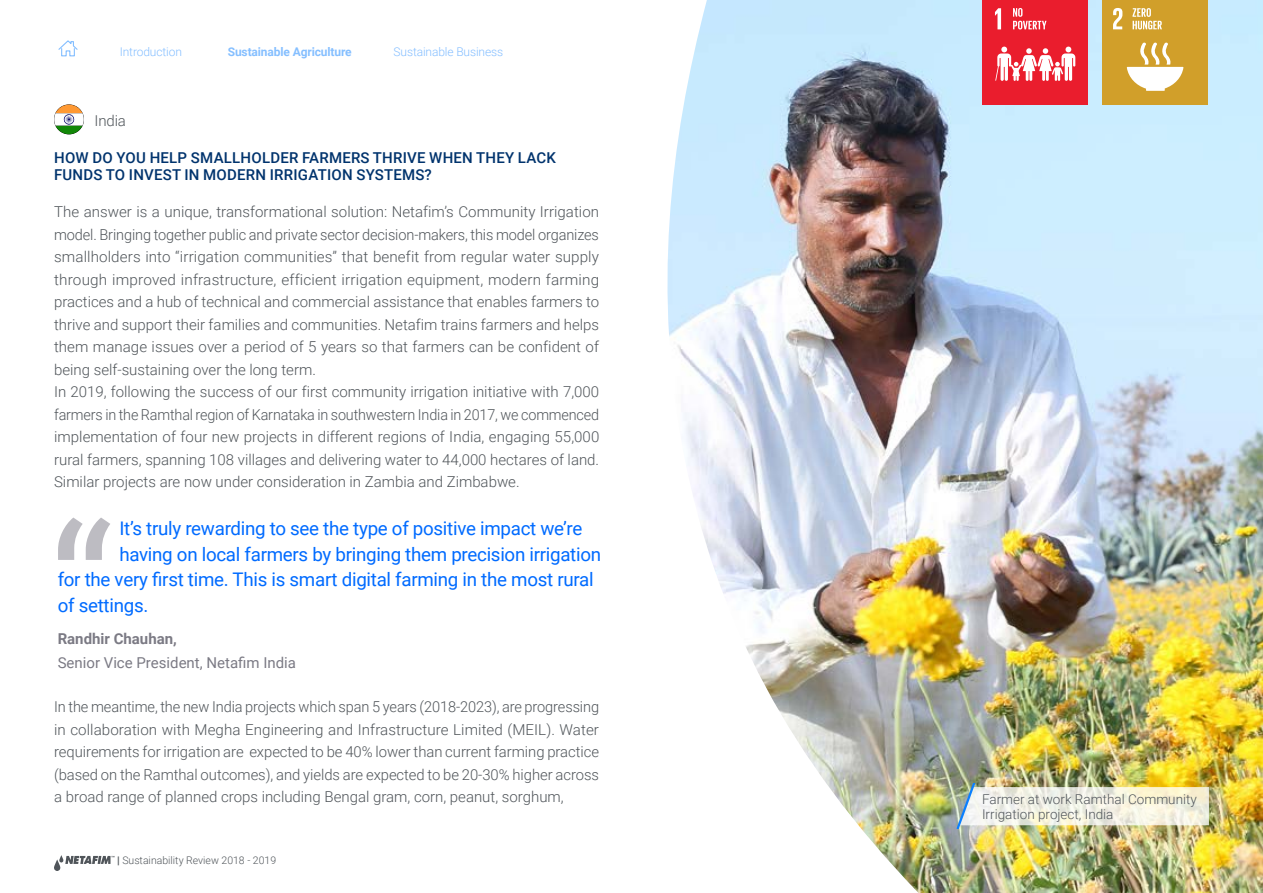
<style>
.page{position:relative;width:1263px;height:893px;background:#fff}
.page>*{position:absolute;margin:0;border:0;box-sizing:border-box;transform-origin:0 0}
.t1{font:18.75px "Roboto";letter-spacing:-.015em;color:#006bff}
.t2{font:300 15px/22.5px "Roboto";color:#50555a}
.t3{font:500 15px/17.2px "Roboto";letter-spacing:.015em;color:#00336d}
.t4{font:15px "Roboto";color:#7b7a84}
.t5{font:700 15px "Roboto";color:#7b7a84}
.t6{font:300 13.5px/15px "Roboto";color:#50555a}
.t7{font:300 12px "Roboto";letter-spacing:-.01em;color:#85bfff}
.t8{font:700 12px "Roboto";letter-spacing:-.01em;color:#85bfff}
.t9{font:300 10.5px "Roboto";color:#50555a}
.s1{font-weight:900}
</style>
<div class="page">
<svg style="left:54px;top:855px;width:61px;height:16px"></svg>
<svg style="left:58px;top:40px;width:20px;height:17px"></svg>
<svg style="left:54px;top:105px;width:30px;height:29px"></svg>
<img style="left:667px;top:0;width:596px;height:893px">
<svg style="left:58px;top:518px;width:52px;height:42px"></svg>
<div style="left:983px;top:0;width:105px;height:104px;background:#ea1d2d"></div>
<svg style="left:995px;top:8px;width:6px;height:21px"></svg>
<svg style="left:995px;top:47px;width:80px;height:34px"></svg>
<svg style="left:1013px;top:8px;width:33px;height:21px"></svg>
<div style="left:1102px;top:0;width:105px;height:104px;background:#d19f2a"></div>
<svg style="left:1113px;top:8px;width:9px;height:21px"></svg>
<svg style="left:1127px;top:42px;width:56px;height:49px"></svg>
<svg style="left:1132px;top:8px;width:30px;height:21px"></svg>
<img style="left:957px;top:783px;width:252px;height:46px">
<p class="t7" style="left:120px;top:44px;width:64px">Introduction</p>
<p class="t8" style="left:228px;top:44px;width:126px">Sustainable Agriculture</p>
<p class="t7" style="left:394px;top:44px;width:111px">Sustainable Business</p>
<p class="t2" style="left:95px;top:109px;width:33px">India</p>
<p class="t3" style="left:54px;top:148px;width:503px">HOW DO YOU HELP SMALLHOLDER FARMERS THRIVE WHEN THEY LACK<br>FUNDS TO INVEST IN MODERN IRRIGATION SYSTEMS?</p>
<p class="t2" style="left:54px;top:200px;width:547px">The answer is a unique, transformational solution: Netafim’s Community Irrigation model. Bringing together public and private sector decision-makers, this model organizes smallholders into “irrigation communities” that benefit from regular water supply through improved infrastructure, efficient irrigation equipment, modern farming practices and a hub of technical and commercial assistance that enables farmers to thrive and support their families and communities. Netafim trains farmers and helps them manage issues over a period of 5 years so that farmers can be confident of being self-sustaining over the long term.<br>In 2019, following the success of our first community irrigation initiative with 7,000 farmers in the Ramthal region of Karnataka in southwestern India in 2017, we commenced implementation of four new projects in different regions of India, engaging 55,000 rural farmers, spanning 108 villages and delivering water to 44,000 hectares of land.<br>Similar projects are now under consideration in Zambia and Zimbabwe.</p>
<p class="t1" style="left:119px;top:515px;width:465px">It’s truly rewarding to see the type of positive impact we’re</p>
<p class="t1" style="left:119px;top:541px;width:483px">having on local farmers by bringing them precision irrigation</p>
<p class="t1" style="left:58px;top:566px;width:537px">for the very first time. This is smart digital farming in the most rural</p>
<p class="t1" style="left:58px;top:592px;width:92px">of settings.</p>
<p class="t5" style="left:58px;top:628px;width:121px">Randhir Chauhan,</p>
<p class="t4" style="left:58px;top:652px;width:240px">Senior Vice President, Netafim India</p>
<p class="t2" style="left:54px;top:695px;width:546px;text-align:justify">In the meantime, the new India projects which span 5 years (2018-2023), are progressing in collaboration with Megha Engineering and Infrastructure Limited (MEIL). Water requirements for irrigation are expected to be 40% lower than current farming practice (based on the Ramthal outcomes), and yields are expected to be 20-30% higher across a broad range of planned crops including Bengal gram, corn, peanut, sorghum,</p>
<p class="t9" style="left:117px;top:852px;width:161px"><span class="s1">|</span> Sustainability Review 2018 - 2019</p>
<p class="t6" style="left:982px;top:791px;width:216px">Farmer at work Ramthal Community<br>Irrigation project, India</p>
</div>
